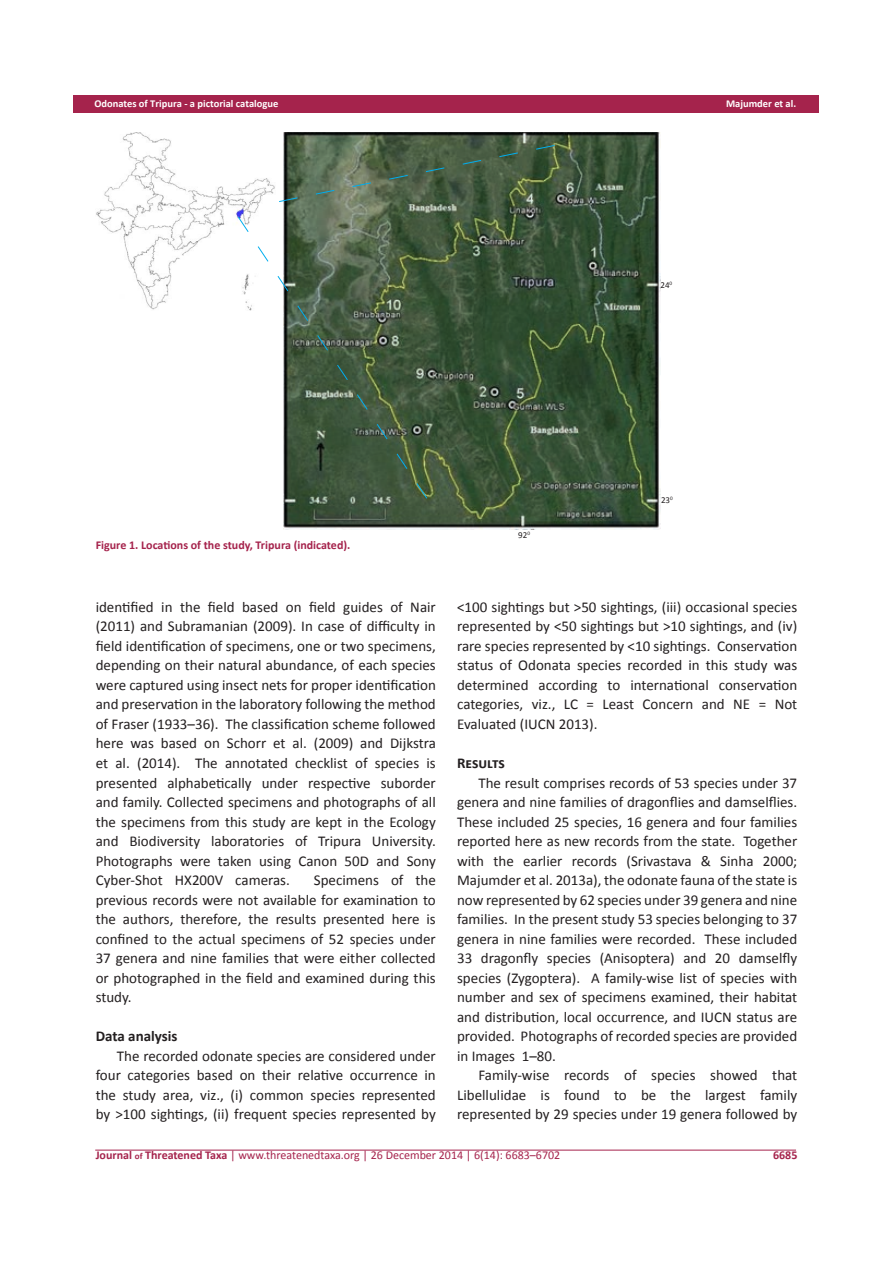
<style>
.page{position:relative;width:893px;height:1263px;background:#fff}
.page>*{position:absolute;margin:0;border:0;box-sizing:border-box;transform-origin:0 0}
.t1{font:15px/19.5px "Calibri";color:#231f20;text-align:justify}
.t2{font:700 15px "Calibri";letter-spacing:-.005em;color:#231f20}
.t3{font:12px "Calibri";color:#a5234c}
.t4{font:700 12px "Calibri";color:#a5234c}
.t5{font:700 10.5px "Calibri";color:#fff}
.t6{font:9px "Calibri";color:#231f20}
.s1{font-weight:700}
.s2{font-weight:700;font-size:9px}
</style>
<div class="page">
<div style="left:73px;top:95px;width:745px;height:18px;background:#a5234c"></div>
<hr style="left:95px;top:1150px;width:701px;height:1px;background:#a5234c">
<img style="left:283px;top:133px;width:377px;height:396px">
<svg style="left:279px;top:145px;width:276px;height:64px;background:#566951"></svg>
<img style="left:96px;top:133px;width:179px;height:177px">
<svg style="left:238px;top:217px;width:189px;height:282px"></svg>
<p class="t5" style="left:94px;top:97px;width:185px">Odonates of Tripura - a pictorial catalogue</p>
<p class="t5" style="left:726px;top:97px;width:72px">Majumder et al.</p>
<p class="t6" style="left:660px;top:280px;width:13px">24<sup>0</sup></p>
<p class="t4" style="left:96px;top:537px;width:256px">Figure 1. Locations of the study, Tripura (indicated).</p>
<p class="t1" style="left:96px;top:597px;width:342px">identified in the field based on field guides of Nair (2011) and Subramanian (2009). In case of difficulty in field identification of specimens, one or two specimens, depending on their natural abundance, of each species were captured using insect nets for proper identification and preservation in the laboratory following the method of Fraser (1933–36). The classification scheme followed here was based on Schorr et al. (2009) and Dijkstra et al. (2014). The annotated checklist of species is presented alphabetically under respective suborder and family. Collected specimens and photographs of all the specimens from this study are kept in the Ecology and Biodiversity laboratories of Tripura University.<br>Photographs were taken using Canon 50D and Sony Cyber-Shot HX200V cameras.</p>
<p class="t1" style="left:96px;top:870px;width:342px;text-indent:218px">Specimens of the previous records were not available for examination to the authors, therefore, the results presented here is confined to the actual specimens of 52 species under 37 genera and nine families that were either collected or photographed in the field and examined during this study.</p>
<p class="t2" style="left:96px;top:1026px;width:83px">Data analysis</p>
<p class="t1" style="left:96px;top:1046px;width:342px;text-indent:21px">The recorded odonate species are considered under four categories based on their relative occurrence in the study area, viz., (i) common species represented by &gt;100 sightings, (ii) frequent species represented by</p>
<p class="t6" style="left:518px;top:530px;width:13px">92<sup>0</sup></p>
<p class="t6" style="left:661px;top:494px;width:13px">23<sup>0</sup></p>
<p class="t1" style="left:457px;top:597px;width:342px">&lt;100 sightings but &gt;50 sightings, (iii) occasional species represented by &lt;50 sightings but &gt;10 sightings, and (iv) rare species represented by &lt;10 sightings. Conservation status of Odonata species recorded in this study was determined according to international conservation categories, viz., LC = Least Concern and NE = Not Evaluated (IUCN 2013).</p>
<p class="t2" style="left:457px;top:753px;width:49px">Results</p>
<p class="t1" style="left:457px;top:773px;width:342px;text-indent:21px">The result comprises records of 53 species under 37 genera and nine families of dragonflies and damselflies.<br>These included 25 species, 16 genera and four families reported here as new records from the state. Together with the earlier records (Srivastava &amp; Sinha 2000; Majumder et al. 2013a), the odonate fauna of the state is now represented by 62 species under 39 genera and nine families. In the present study 53 species belonging to 37 genera in nine families were recorded. These included 33 dragonfly species (Anisoptera) and 20 damselfly species (Zygoptera). A family-wise list of species with number and sex of specimens examined, their habitat and distribution, local occurrence, and IUCN status are provided. Photographs of recorded species are provided in Images 1–80.</p>
<p class="t1" style="left:457px;top:1065px;width:342px;text-indent:21px">Family-wise records of species showed that Libellulidae is found to be the largest family represented by 29 species under 19 genera followed by</p>
<p class="t3" style="left:96px;top:1148px;width:466px"><span class="s1">Journal</span> <span class="s2">of</span> <span class="s1">Threatened Taxa</span> | www.threatenedtaxa.org | 26 December 2014 | 6(14): 6683–6702</p>
<p class="t4" style="left:773px;top:1148px;width:26px">6685</p>
</div>
